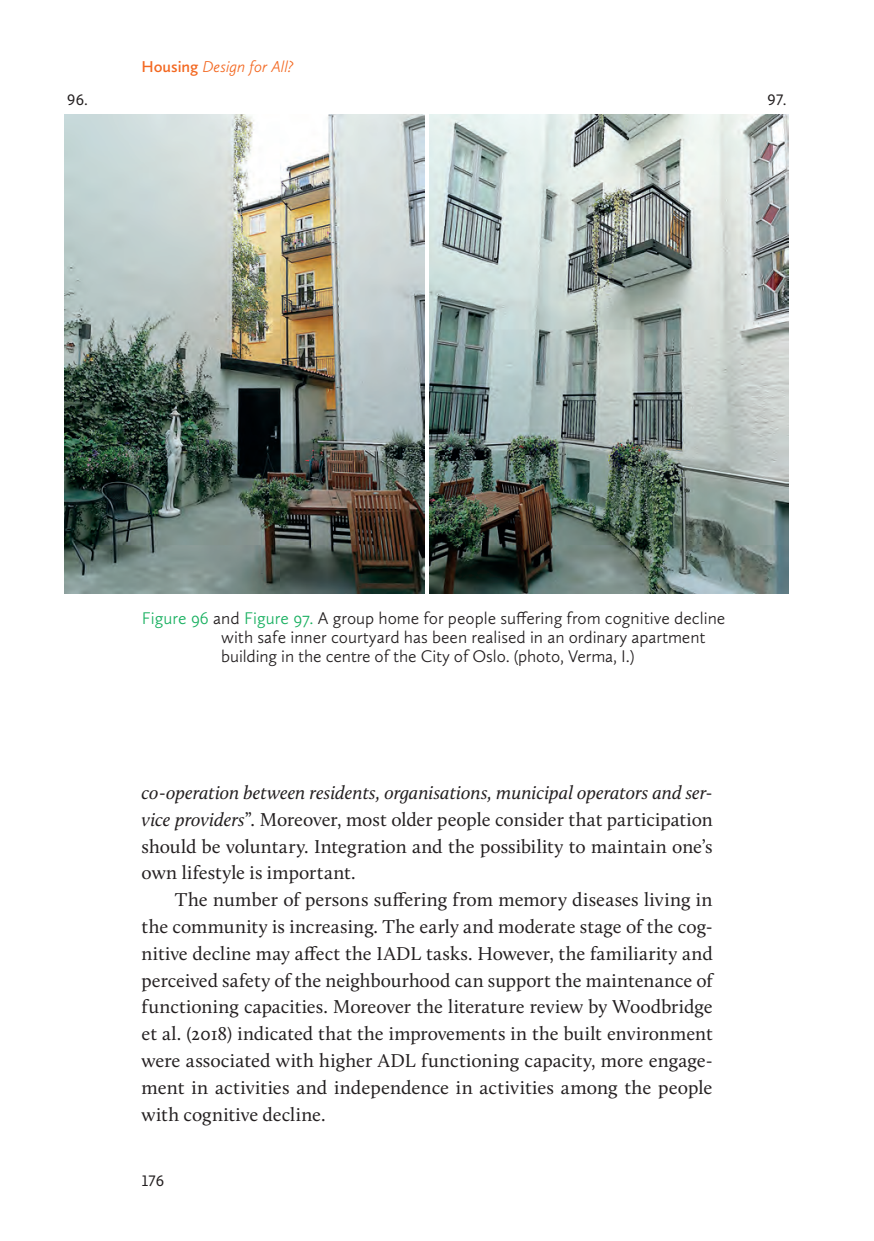
<style>
.page{position:relative;width:874px;height:1241px;background:#fff}
.page>*{position:absolute;margin:0;border:0;box-sizing:border-box;transform-origin:0 0}
.t1{font:19.25px/26.8px "Calluna";color:#231f20;text-align:justify}
.t2{font:300 17.5px/19.2px "Calluna Sans";color:#231f20}
.t3{font:italic 300 16.28px "Calluna Sans";color:#f36821}
.t4{font:15.75px "Calluna Sans";letter-spacing:.015em;color:#231f20}
.s1{font-weight:600;font-style:normal}
.s2{color:#18b060}
.s3{font-style:italic}
</style>
<div class="page">
<img style="left:65px;top:114px;width:359px;height:479px">
<img style="left:429px;top:114px;width:359px;height:479px">
<p class="t3" style="left:141px;top:57px;width:153px"><span class="s1">Housing</span> Design for All?</p>
<p class="t4" style="left:67px;top:93px;width:22px">96.</p>
<p class="t4" style="left:767px;top:93px;width:20px">97.</p>
<p class="t2" style="left:221px;top:609px;width:505px;text-indent:-79px"><span class="s2">Figure 96</span> and <span class="s2">Figure 97.</span> A group home for people suffering from cognitive decline with safe inner courtyard has been realised in an ordinary apartment building in the centre of the City of Oslo. (photo, Verma, I.)</p>
<p class="t1" style="left:141px;top:780px;width:572px"><span class="s3">co-operation between residents, organisations, municipal operators and ser&shy;vice providers</span>”. Moreover, most older people consider that participation should be voluntary. Integration and the possibility to maintain one’s own lifestyle is important.</p>
<p class="t1" style="left:141px;top:887px;width:572px;text-indent:33px">The number of persons suffering from memory diseases living in the community is increasing. The early and moderate stage of the cog&shy;nitive decline may affect the IADL tasks. However, the familiarity and perceived safety of the neighbourhood can support the maintenance of functioning capacities. Moreover the literature review by Woodbridge et al. (2018) indicated that the improvements in the built environment were associated with higher ADL functioning capacity, more engage&shy;ment in activities and independence in activities among the people with cognitive decline.</p>
<p class="t4" style="left:142px;top:1174px;width:24px">176</p>
</div>
